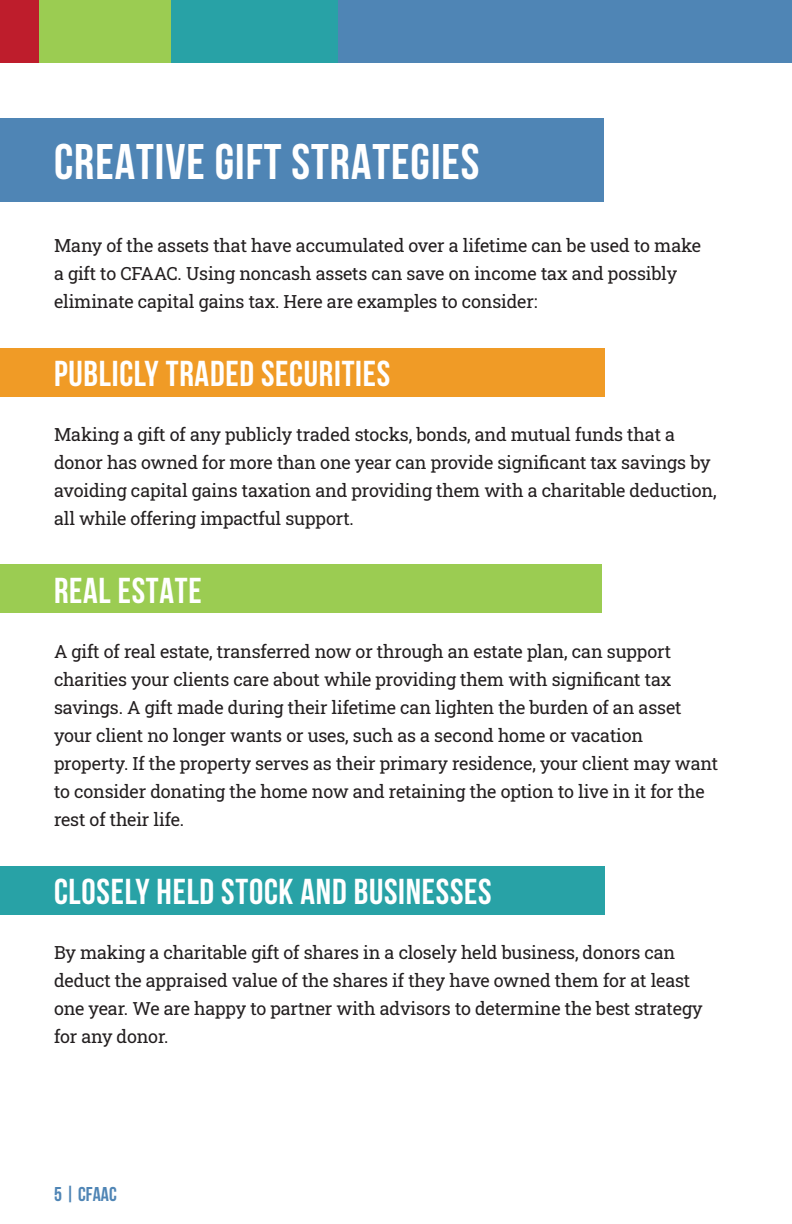
<style>
.page{position:relative;width:792px;height:1224px;background:#fff}
.page>*{position:absolute;margin:0;border:0;box-sizing:border-box;transform-origin:0 0}
.Page_Title__arial{font:700 50px "Bebas Neue";letter-spacing:.02em;color:#fff}
.Page_Title__arial-2{font:700 36px "Bebas Neue";letter-spacing:.02em;color:#fff}
.t1{font:700 20px "Bebas Neue";color:#4f85b5}
.Body_Text__adobe_gar{font:18px/28px "Roboto Slab";letter-spacing:-.01em;color:#231f20}
</style>
<div class="page">
<div style="left:337px;top:0;width:455px;height:62px;background:#4f85b5"></div>
<div style="left:170px;top:0;width:168px;height:62px;background:#28a2a6"></div>
<div style="left:38px;top:0;width:133px;height:62px;background:#9bcc52"></div>
<div style="left:0;top:0;width:39px;height:62px;background:#be1d2c"></div>
<div style="left:0;top:866px;width:605px;height:49px;background:#28a2a6"></div>
<div style="left:0;top:564px;width:601px;height:49px;background:#9bcc52"></div>
<div style="left:0;top:348px;width:604px;height:49px;background:#f09b26"></div>
<div style="left:0;top:118px;width:604px;height:84px;background:#4f85b5"></div>
<p class="Page_Title__arial" style="left:54px;top:134px;width:427px">CREATIVE GIFT STRATEGIES</p>
<p class="Body_Text__adobe_gar" style="left:54px;top:231px;width:649px">Many of the assets that have accumulated over a lifetime can be used to make a gift to CFAAC. Using noncash assets can save on income tax and possibly eliminate capital gains tax. Here are examples to consider:</p>
<p class="Page_Title__arial-2" style="left:54px;top:354px;width:338px">PUBLICLY TRADED SECURITIES</p>
<p class="Body_Text__adobe_gar" style="left:54px;top:420px;width:664px">Making a gift of any publicly traded stocks, bonds, and mutual funds that a donor has owned for more than one year can provide significant tax savings by avoiding capital gains taxation and providing them with a charitable deduction, all while offering impactful support.</p>
<p class="Page_Title__arial-2" style="left:54px;top:571px;width:149px">REAL ESTATE</p>
<p class="Body_Text__adobe_gar" style="left:54px;top:637px;width:666px">A gift of real estate, transferred now or through an estate plan, can support charities your clients care about while providing them with significant tax savings. A gift made during their lifetime can lighten the burden of an asset your client no longer wants or uses, such as a second home or vacation property. If the property serves as their primary residence, your client may want to consider donating the home now and retaining the option to live in it for the rest of their life.</p>
<p class="Page_Title__arial-2" style="left:54px;top:872px;width:439px">CLOSELY HELD STOCK AND BUSINESSES</p>
<p class="Body_Text__adobe_gar" style="left:54px;top:938px;width:650px">By making a charitable gift of shares in a closely held business, donors can deduct the appraised value of the shares if they have owned them for at least one year. We are happy to partner with advisors to determine the best strategy for any donor.</p>
<p class="t1" style="left:54px;top:1184px;width:64px">5 | CFAAC</p>
</div>
